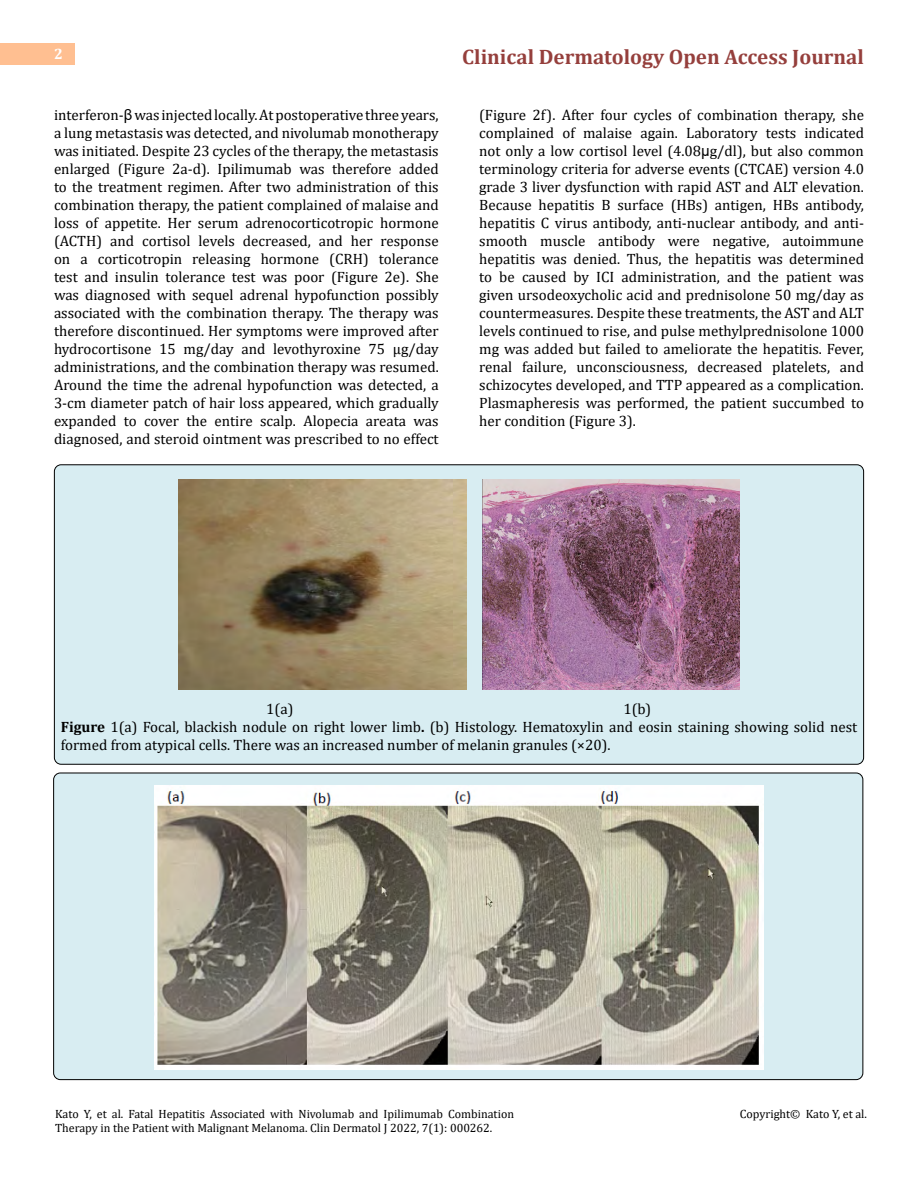
<style>
.page{position:relative;width:918px;height:1188px;background:#fff}
.page>*{position:absolute;margin:0;border:0;box-sizing:border-box;transform-origin:0 0}
.t1{font:700 21px "Cambria";color:#953f3c}
.t2{font:15px/18px "Cambria";color:#000;text-align:justify}
.t3{font:700 15px "Cambria";color:#fff}
.t4{font:12px/14.4px "Cambria";color:#000}
.s1{font-family:"Arial"}
.s2{font-weight:700}
</style>
<div class="page">
<div style="left:0;top:43px;width:75px;height:21px;background:#ffbf91"></div>
<div style="left:54px;top:773px;width:809px;height:307px;background:#d8edf2;border-radius:7px"></div>
<div style="left:54px;top:465px;width:810px;height:299px;background:#d8edf2;border-radius:7px"></div>
<img style="left:179px;top:480px;width:287px;height:209px">
<img style="left:483px;top:480px;width:256px;height:210px">
<img style="left:154px;top:786px;width:610px;height:284px">
<p class="t3" style="left:54px;top:44px;width:10px">2</p>
<h1 class="t1" style="left:462px;top:42px;width:403px">Clinical Dermatology Open Access Journal</h1>
<p class="t2" style="left:54px;top:105px;width:386px">interferon-<span class="s1">β</span> was injected locally. At postoperative three years, a lung metastasis was detected, and nivolumab monotherapy was initiated. Despite 23 cycles of the therapy, the metastasis enlarged (Figure 2a-d). Ipilimumab was therefore added to the treatment regimen. After two administration of this combination therapy, the patient complained of malaise and loss of appetite. Her serum adrenocorticotropic hormone (ACTH) and cortisol levels decreased, and her response on a corticotropin releasing hormone (CRH) tolerance test and insulin tolerance test was poor (Figure 2e). She was diagnosed with sequel adrenal hypofunction possibly associated with the combination therapy. The therapy was therefore discontinued. Her symptoms were improved after hydrocortisone 15 mg/day and levothyroxine 75 μg/day administrations, and the combination therapy was resumed.<br>Around the time the adrenal hypofunction was detected, a 3-cm diameter patch of hair loss appeared, which gradually expanded to cover the entire scalp. Alopecia areata was diagnosed, and steroid ointment was prescribed to no effect</p>
<p class="t2" style="left:479px;top:105px;width:386px">(Figure 2f). After four cycles of combination therapy, she complained of malaise again. Laboratory tests indicated not only a low cortisol level (4.08<span class="s1">μ</span>g/dl), but also common terminology criteria for adverse events (CTCAE) version 4.0 grade 3 liver dysfunction with rapid AST and ALT elevation.<br>Because hepatitis B surface (HBs) antigen, HBs antibody, hepatitis C virus antibody, anti-nuclear antibody, and anti&shy;smooth muscle antibody were negative, autoimmune hepatitis was denied. Thus, the hepatitis was determined to be caused by ICI administration, and the patient was given ursodeoxycholic acid and prednisolone 50 mg/day as countermeasures. Despite these treatments, the AST and ALT levels continued to rise, and pulse methylprednisolone 1000 mg was added but failed to ameliorate the hepatitis. Fever, renal failure, unconsciousness, decreased platelets, and schizocytes developed, and TTP appeared as a complication.<br>Plasmapheresis was performed, the patient succumbed to her condition (Figure 3).</p>
<p class="t2" style="left:61px;top:699px;width:798px;text-align:left;text-indent:563px">1(b)<br><span class="s2">Figure</span> 1(a) Focal, blackish nodule on right lower limb<span class="s2">.</span> (b) Histology. Hematoxylin and eosin staining showing solid nest formed from atypical cells. There was an increased number of melanin granules (×20).</p>
<p class="t2" style="left:266px;top:699px;width:29px">1(a)</p>
<p class="t4" style="left:55px;top:1106px;width:461px">Kato Y, et al. Fatal Hepatitis Associated with Nivolumab and Ipilimumab Combination<br>Therapy in the Patient with Malignant Melanoma. Clin Dermatol J 2022, 7(1): 000262.</p>
<p class="t4" style="left:740px;top:1106px;width:129px">Copyright© Kato Y, et al.</p>
</div>
